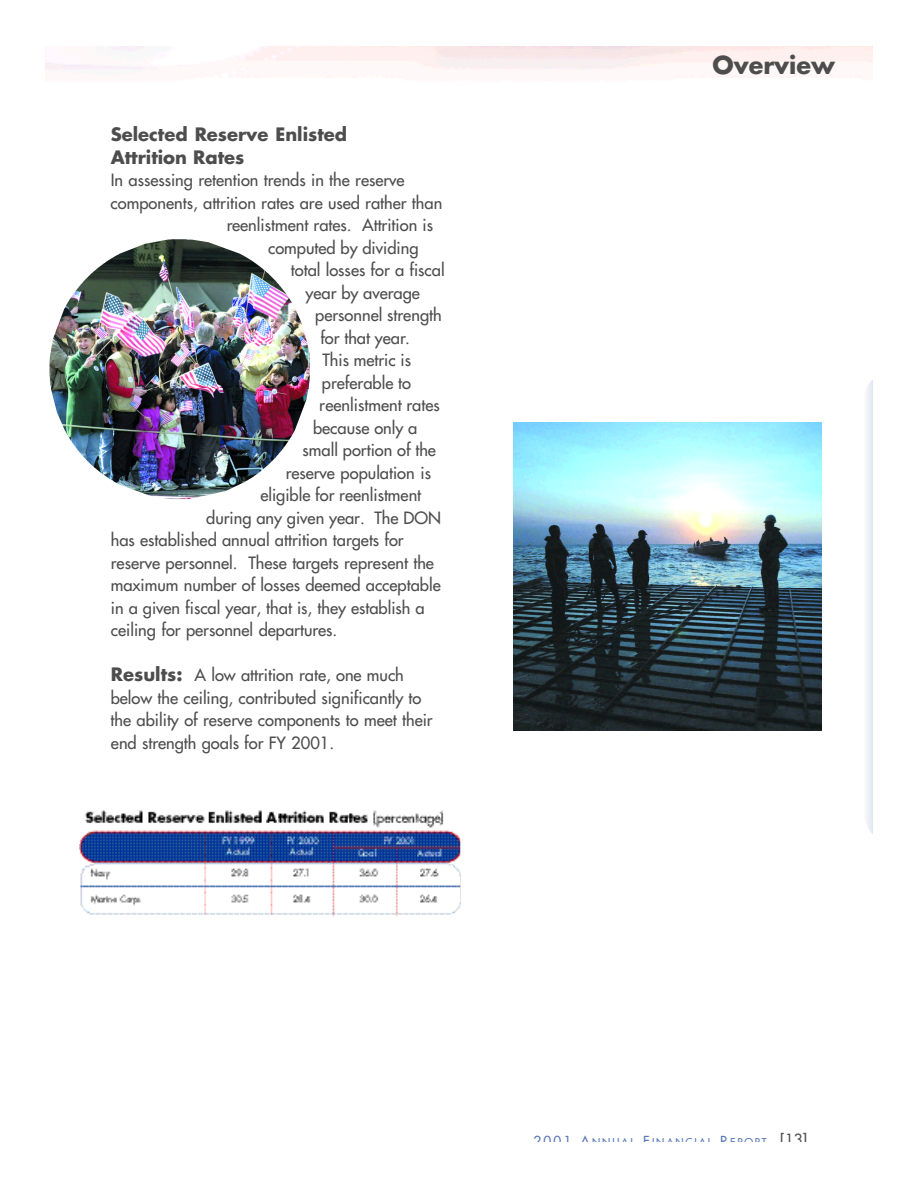
<style>
.page{position:relative;width:918px;height:1188px;background:#fff}
.page>*{position:absolute;margin:0;border:0;box-sizing:border-box;transform-origin:0 0}
.t1{font:700 24px "Futura";color:#4d4d4d}
.t2{font:700 18px/22.5px "Futura";color:#4d4d4d}
.t3{font:16.5px/22.5px "Futura";color:#4d4d4d}
.t4{font:10.5px "Futura";color:#5676b6}
.s1{font-weight:700;font-size:18px}
.s2{font-size:13.5px}
.s3{font-size:15px;color:#4d4d4d}
</style>
<div class="page">
<img style="left:79px;top:810px;width:381px;height:107px">
<img style="left:50px;top:239px;width:260px;height:261px">
<img style="left:513px;top:422px;width:308px;height:308px">
<p class="t2" style="left:111px;top:125px;width:238px">Selected Reserve Enlisted<br>Attrition Rates</p>
<p class="t3" style="left:111px;top:170px;width:295px">In assessing retention trends in the reserve</p>
<p class="t3" style="left:111px;top:192px;width:333px">components, attrition rates are used rather than</p>
<p class="t3" style="left:227px;top:215px;width:208px">reenlistment rates. Attrition is</p>
<p class="t3" style="left:268px;top:237px;width:152px">computed by dividing</p>
<p class="t3" style="left:291px;top:260px;width:155px">total losses for a fiscal</p>
<p class="t3" style="left:306px;top:282px;width:116px">year by average</p>
<p class="t3" style="left:315px;top:305px;width:128px">personnel strength</p>
<p class="t3" style="left:320px;top:327px;width:91px">for that year.</p>
<p class="t3" style="left:322px;top:350px;width:90px">This metric is</p>
<p class="t3" style="left:322px;top:372px;width:91px">preferable to</p>
<p class="t3" style="left:319px;top:395px;width:122px">reenlistment rates</p>
<p class="t3" style="left:313px;top:417px;width:106px">because only a</p>
<p class="t3" style="left:303px;top:440px;width:135px">small portion of the</p>
<p class="t3" style="left:286px;top:462px;width:147px">reserve population is</p>
<p class="t3" style="left:260px;top:485px;width:162px">eligible for reenlistment</p>
<p class="t3" style="left:206px;top:507px;width:236px">during any given year. The DON</p>
<p class="t3" style="left:111px;top:530px;width:294px">has established annual attrition targets for</p>
<p class="t3" style="left:111px;top:552px;width:325px">reserve personnel. These targets represent the</p>
<p class="t3" style="left:111px;top:575px;width:332px">maximum number of losses deemed acceptable</p>
<p class="t3" style="left:111px;top:597px;width:315px">in a given fiscal year, that is, they establish a</p>
<p class="t3" style="left:111px;top:620px;width:228px">ceiling for personnel departures.</p>
<p class="t3" style="left:111px;top:665px;width:324px"><span class="s1">Results:</span> A low attrition rate, one much below the ceiling, contributed significantly to the ability of reserve components to meet their end strength goals for FY 2001.</p>
<h1 class="t1" style="left:712px;top:54px;width:124px">Overview</h1>
<p class="t4" style="left:533px;top:1137px;width:275px"><span class="s2">2001 A</span>N N U A L <span class="s2">F</span>I N A N C I A L <span class="s2">R</span>E P O RT <span class="s3">[13]</span></p>
</div>
